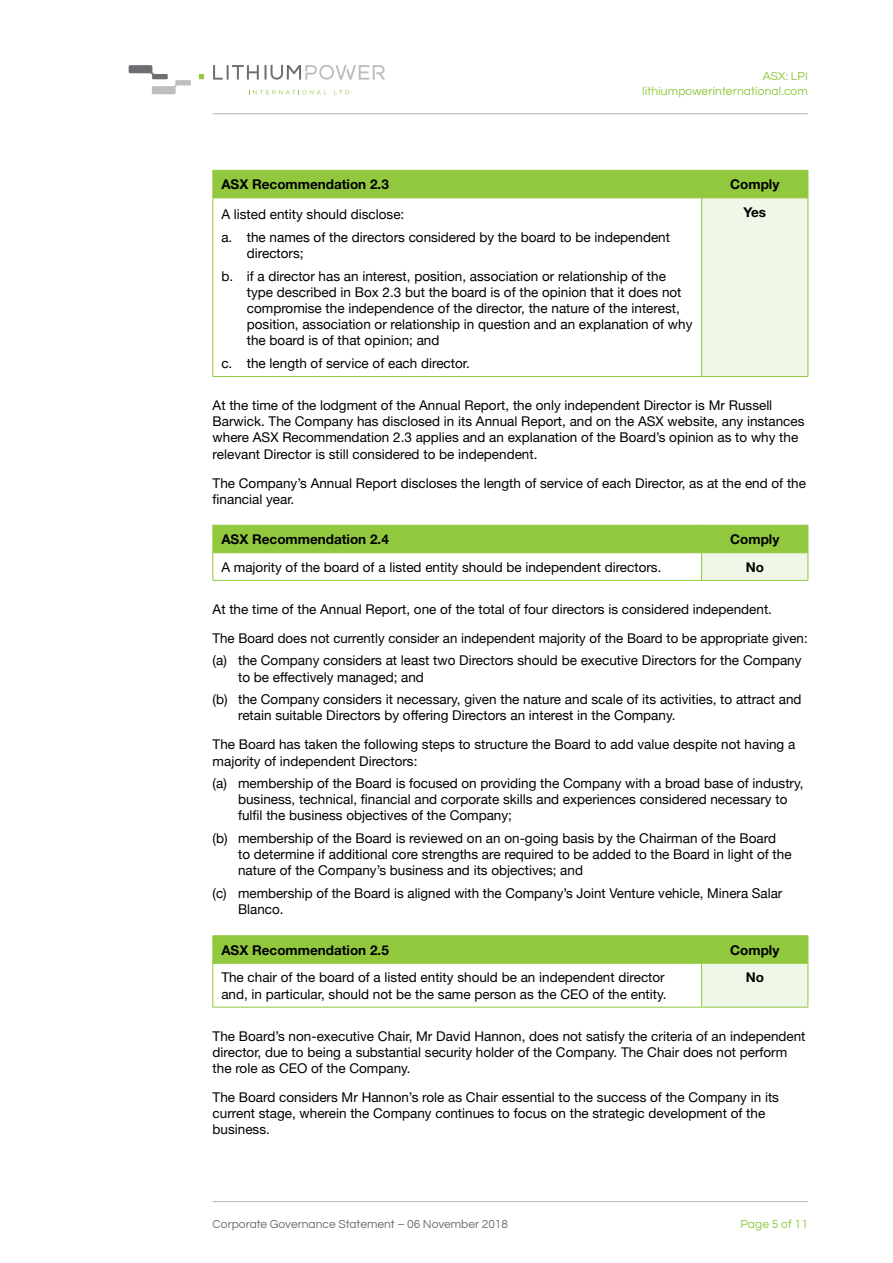
<style>
.page{position:relative;width:893px;height:1263px;background:#fff}
.page>*{position:absolute;margin:0;border:0;box-sizing:border-box;transform-origin:0 0}
.t1{font:13.5px/16.2px "Helvetica Neue";color:#000}
.t2{font:13.5px/16.2px "Helvetica Neue";color:#000}
.t3{font:700 13.5px "Helvetica Neue";color:#000}
.t4{font:12px/14.4px "Questrial";letter-spacing:.01em;color:#92c83e;text-align:right}
.t5{font:12px "Questrial";color:#6d6e71}
</style>
<div class="page">
<svg style="left:199px;top:74px;width:5px;height:5px"></svg>
<svg style="left:129px;top:65px;width:62px;height:29px"></svg>
<svg style="left:249px;top:90px;width:78px;height:4px"></svg>
<svg style="left:334px;top:90px;width:15px;height:4px"></svg>
<svg style="left:213px;top:65px;width:46px;height:15px"></svg>
<svg style="left:265px;top:65px;width:120px;height:15px"></svg>
<hr style="left:213px;top:113px;width:595px;height:1px;background:#b6b8ba">
<hr style="left:213px;top:1201px;width:595px;height:1px;background:#b6b8ba">
<div style="left:702px;top:198px;width:106px;height:178px;background:#f1f7e8"></div>
<div style="left:213px;top:170px;width:596px;height:28px;background:#92c83e"></div>
<hr style="left:213px;top:198px;width:489px;height:1px;background:#92c83e">
<hr style="left:213px;top:198px;width:1px;height:178px;background:#92c83e">
<hr style="left:213px;top:376px;width:489px;height:1px;background:#92c83e">
<hr style="left:702px;top:198px;width:106px;height:1px;background:#92c83e">
<hr style="left:701px;top:198px;width:1px;height:178px;background:#92c83e">
<hr style="left:808px;top:198px;width:1px;height:178px;background:#92c83e">
<hr style="left:702px;top:376px;width:106px;height:1px;background:#92c83e">
<hr style="left:213px;top:580px;width:489px;height:1px;background:#92c83e">
<svg style="left:213px;top:525px;width:596px;height:55px"></svg>
<hr style="left:702px;top:580px;width:106px;height:1px;background:#92c83e">
<div style="left:702px;top:963px;width:106px;height:44px;background:#f1f7e8"></div>
<hr style="left:213px;top:935px;width:489px;height:1px;background:#92c83e">
<hr style="left:702px;top:935px;width:106px;height:1px;background:#92c83e">
<div style="left:213px;top:936px;width:596px;height:27px;background:#92c83e"></div>
<hr style="left:213px;top:963px;width:489px;height:1px;background:#92c83e">
<hr style="left:213px;top:963px;width:1px;height:44px;background:#92c83e">
<hr style="left:213px;top:1007px;width:489px;height:1px;background:#92c83e">
<hr style="left:702px;top:963px;width:106px;height:1px;background:#92c83e">
<hr style="left:701px;top:963px;width:1px;height:44px;background:#92c83e">
<hr style="left:808px;top:963px;width:1px;height:44px;background:#92c83e">
<hr style="left:702px;top:1007px;width:106px;height:1px;background:#92c83e">
<p class="t4" style="left:642px;top:69px;width:167px">ASX: LPI lithiumpowerinternational.com</p>
<p class="t3" style="left:221px;top:176px;width:169px">ASX Recommendation 2.3</p>
<p class="t3" style="left:730px;top:176px;width:51px">Comply</p>
<p class="t2" style="left:221px;top:204px;width:450px;line-height:22.5px">A listed entity should disclose:<br>a. the names of the directors considered by the board to be independent</p>
<p class="t2" style="left:221px;top:243px;width:446px;line-height:22.5px;text-indent:26px">directors;<br>b. if a director has an interest, position, association or relationship of the</p>
<p class="t2" style="left:247px;top:285px;width:447px">type described in Box 2.3 but the board is of the opinion that it does not compromise the independence of the director, the nature of the interest, position, association or relationship in question and an explanation of why the board is of that opinion; and</p>
<p class="t2" style="left:221px;top:356px;width:250px">c. the length of service of each director.</p>
<p class="t3" style="left:743px;top:204px;width:24px">Yes</p>
<p class="t1" style="left:213px;top:397px;width:593px">At the time of the lodgment of the Annual Report, the only independent Director is Mr Russell Barwick. The Company has disclosed in its Annual Report, and on the ASX website, any instances where ASX Recommendation 2.3 applies and an explanation of the Board’s opinion as to why the relevant Director is still considered to be independent.</p>
<p class="t1" style="left:213px;top:474px;width:595px">The Company’s Annual Report discloses the length of service of each Director, as at the end of the financial year.</p>
<p class="t3" style="left:221px;top:531px;width:169px">ASX Recommendation 2.4</p>
<p class="t3" style="left:730px;top:531px;width:51px">Comply</p>
<p class="t1" style="left:221px;top:559px;width:442px">A majority of the board of a listed entity should be independent directors.</p>
<p class="t3" style="left:746px;top:559px;width:20px">No</p>
<p class="t1" style="left:213px;top:594px;width:597px;line-height:29px">At the time of the Annual Report, one of the total of four directors is considered independent.<br>The Board does not currently consider an independent majority of the Board to be appropriate given:</p>
<p class="t2" style="left:238px;top:653px;width:565px;text-indent:-26px">(a) the Company considers at least two Directors should be executive Directors for the Company to be effectively managed; and</p>
<p class="t2" style="left:238px;top:692px;width:565px;text-indent:-26px">(b) the Company considers it necessary, given the nature and scale of its activities, to attract and retain suitable Directors by offering Directors an interest in the Company.</p>
<p class="t1" style="left:213px;top:736px;width:584px">The Board has taken the following steps to structure the Board to add value despite not having a majority of independent Directors:</p>
<p class="t2" style="left:238px;top:776px;width:567px;text-indent:-26px">(a) membership of the Board is focused on providing the Company with a broad base of industry, business, technical, financial and corporate skills and experiences considered necessary to fulfil the business objectives of the Company;</p>
<p class="t2" style="left:238px;top:831px;width:555px;text-indent:-26px">(b) membership of the Board is reviewed on an on-going basis by the Chairman of the Board<br>to determine if additional core strengths are required to be added to the Board in light of the nature of the Company’s business and its objectives; and</p>
<p class="t2" style="left:238px;top:886px;width:546px;text-indent:-26px">(c) membership of the Board is aligned with the Company’s Joint Venture vehicle, Minera Salar<br>Blanco.</p>
<p class="t3" style="left:221px;top:942px;width:169px">ASX Recommendation 2.5</p>
<p class="t3" style="left:730px;top:942px;width:51px">Comply</p>
<p class="t1" style="left:221px;top:969px;width:447px">The chair of the board of a listed entity should be an independent director and, in particular, should not be the same person as the CEO of the entity.</p>
<p class="t3" style="left:746px;top:969px;width:20px">No</p>
<p class="t1" style="left:213px;top:1027px;width:594px">The Board’s non-executive Chair, Mr David Hannon, does not satisfy the criteria of an independent director, due to being a substantial security holder of the Company. The Chair does not perform the role as CEO of the Company.</p>
<p class="t1" style="left:213px;top:1089px;width:568px">The Board considers Mr Hannon’s role as Chair essential to the success of the Company in its current stage, wherein the Company continues to focus on the strategic development of the business.</p>
<p class="t5" style="left:213px;top:1218px;width:297px">Corporate Governance Statement – 06 November 2018</p>
<p class="t4" style="left:740px;top:1217px;width:69px">Page 5 of 11</p>
</div>
